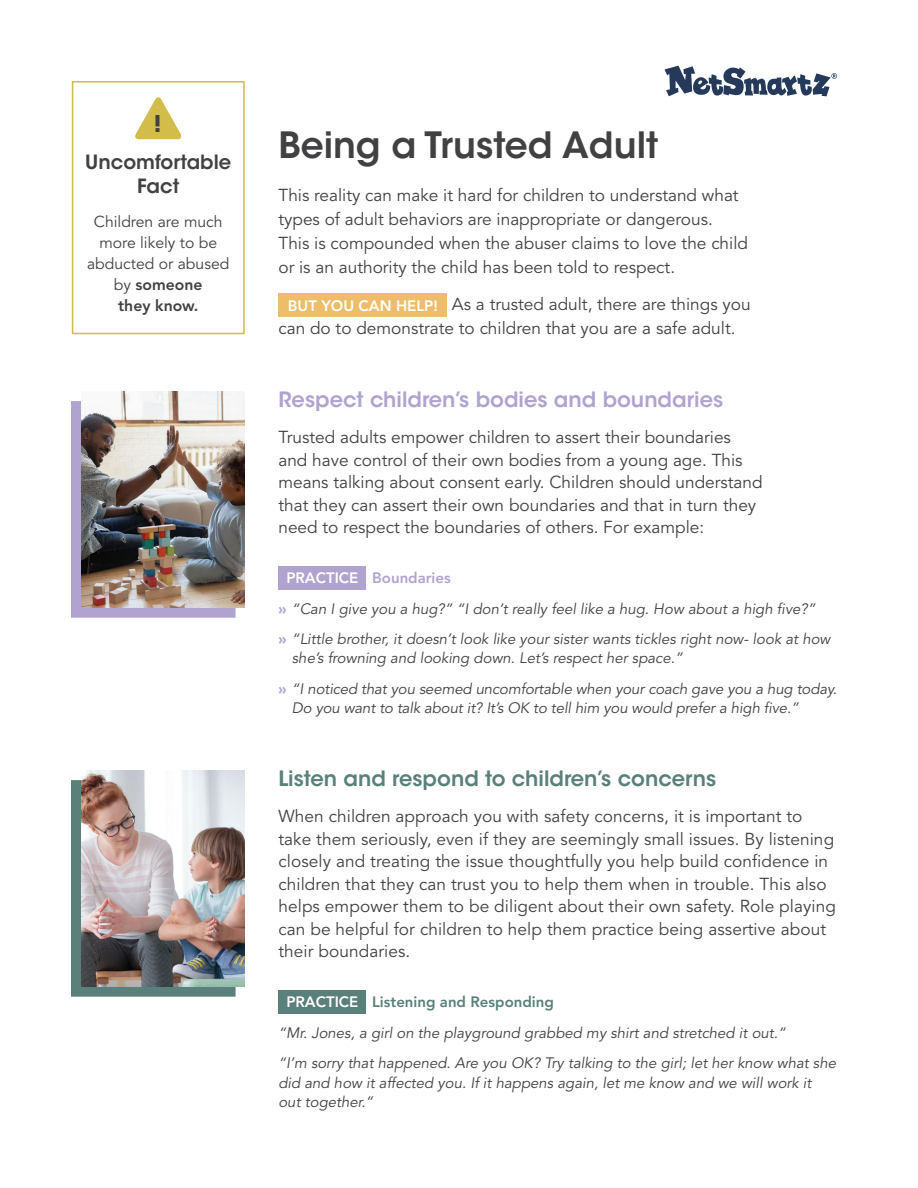
<style>
.page{position:relative;width:918px;height:1188px;background:#fff}
.page>*{position:absolute;margin:0;border:0;box-sizing:border-box;transform-origin:0 0}
.t1{font:600 36px "ITC Avant Garde Std";color:#414042}
.t2{font:700 22.95px "ITC Avant Garde Std";color:#414042}
.t3{font:600 21px "ITC Avant Garde Std";color:#b1a3cf}
.t4{font:600 21px "ITC Avant Garde Std";color:#59807a}
.t5{font:600 19.5px/23.4px "ITC Avant Garde Std";color:#414042;text-align:center}
.t6{font:17.25px/22.5px "Avenir LT Std";color:#414042}
.t7{font:15.75px/21px "Avenir LT Std";color:#414042;text-align:center}
.t8{font:italic 15px/30.3px "Avenir LT Std";color:#414042}
.s1{font-weight:800}
.s2{font-weight:800;font-size:15px;color:#fff}
.s3{font-weight:800;font-style:normal;color:#fff}
.s4{font-weight:800;font-style:normal;color:#b1a3cf}
.s5{font-weight:900;font-style:normal;color:#b1a3cf}
.s6{font-weight:800;font-style:normal;color:#59807a}
</style>
<div class="page">
<div style="left:278px;top:566px;width:88px;height:23px;background:#b1a3cf"></div>
<div style="left:278px;top:294px;width:169px;height:23px;background:#eebd6a"></div>
<div style="left:278px;top:990px;width:88px;height:23px;background:#59807a"></div>
<svg style="left:135px;top:97px;width:47px;height:42px"></svg>
<div style="left:72px;top:81px;width:173px;height:253px;border:2px solid #d2bd4b"></div>
<div style="left:71px;top:401px;width:164px;height:216px;background:#b1a3cf"></div>
<img style="left:81px;top:392px;width:164px;height:216px">
<div style="left:71px;top:780px;width:164px;height:216px;background:#59807a"></div>
<img style="left:81px;top:771px;width:164px;height:216px">
<svg style="left:665px;top:66px;width:172px;height:30px"></svg>
<h2 class="t2" style="left:154px;top:109px;width:9px">!</h2>
<p class="t5" style="left:85px;top:151px;width:147px">Uncomfortable<br>Fact</p>
<p class="t7" style="left:87px;top:212px;width:144px">Children are much more likely to be abducted or abused by <span class="s1">someone<br>they know.</span></p>
<h1 class="t1" style="left:278px;top:122px;width:381px">Being a Trusted Adult</h1>
<p class="t6" style="left:278px;top:183px;width:471px;line-height:24px">This reality can make it hard for children to understand what types of adult behaviors are inappropriate or dangerous.<br>This is compounded when the abuser claims to love the child or is an authority the child has been told to respect.</p>
<p class="t6" style="left:278px;top:293px;width:474px;line-height:24px;text-indent:9px"><span class="s2">BUT YOU CAN HELP!</span> As a trusted adult, there are things you can do to demonstrate to children that you are a safe adult.</p>
<p class="t3" style="left:278px;top:386px;width:446px">Respect children’s bodies and boundaries</p>
<p class="t6" style="left:278px;top:426px;width:486px">Trusted adults empower children to assert their boundaries and have control of their own bodies from a young age. This means talking about consent early. Children should understand that they can assert their own boundaries and that in turn they need to respect the boundaries of others. For example:</p>
<p class="t8" style="left:278px;top:563px;width:553px;text-indent:8px"><span class="s3">PRACTICE</span> <span class="s4">Boundaries<br></span><span class="s5">»</span> “Can I give you a hug?” “I don’t really feel like a hug. How about a high five?”<br><span class="s5">»</span> “Little brother, it doesn’t look like your sister wants tickles right now- look at how</p>
<p class="t8" style="left:278px;top:644px;width:560px;text-indent:14px">she’s frowning and looking down. Let’s respect her space.”<br><span class="s5">»</span> “I noticed that you seemed uncomfortable when your coach gave you a hug today.</p>
<p class="t8" style="left:292px;top:693px;width:509px">Do you want to talk about it? It’s OK to tell him you would prefer a high five.”</p>
<p class="t4" style="left:278px;top:765px;width:439px">Listen and respond to children’s concerns</p>
<p class="t6" style="left:278px;top:805px;width:559px">When children approach you with safety concerns, it is important to take them seriously, even if they are seemingly small issues. By listening closely and treating the issue thoughtfully you help build confidence in children that they can trust you to help them when in trouble. This also helps empower them to be diligent about their own safety. Role playing can be helpful for children to help them practice being assertive about their boundaries.</p>
<p class="t8" style="left:278px;top:988px;width:559px;text-indent:8px"><span class="s3">PRACTICE</span> <span class="s6">Listening and Responding<br></span>“Mr. Jones, a girl on the playground grabbed my shirt and stretched it out.”<br>“I’m sorry that happened. Are you OK? Try talking to the girl; let her know what she</p>
<p class="t8" style="left:278px;top:1073px;width:535px;line-height:19.5px">did and how it affected you. If it happens again, let me know and we will work it out together.”</p>
</div>
